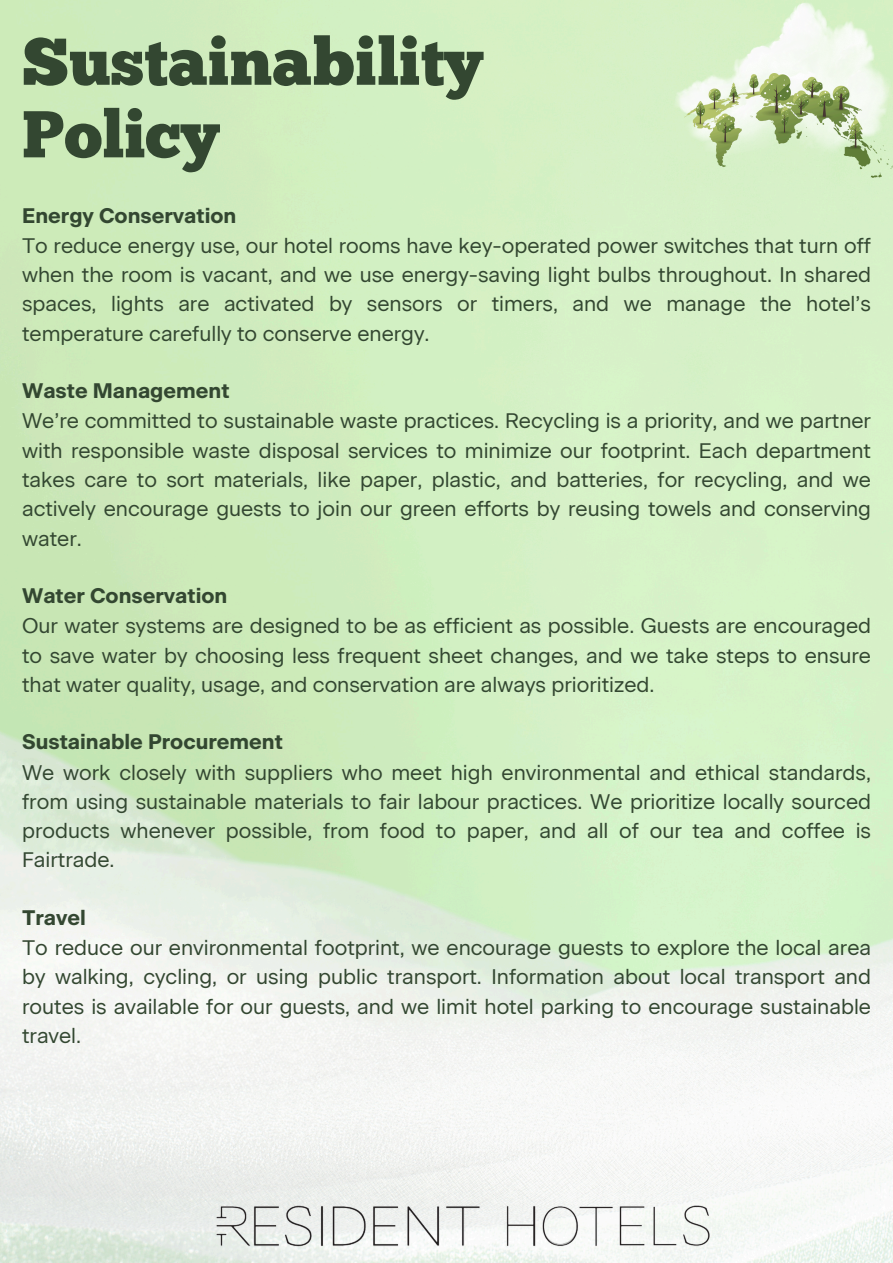
<style>
.page{position:relative;width:893px;height:1263px;background:#fff}
.page>*{position:absolute;margin:0;border:0;box-sizing:border-box;transform-origin:0 0}
.t1{font:66px/72.6px "Chunk Five";color:#334731}
.t2{font:21.08px/29.2px "Beausite Classic Web Clear";color:#334731;text-align:justify}
.t3{font:700 21.08px "Beausite Classic";color:#334731}
</style>
<div class="page">
<img style="left:0;top:0;width:893px;height:1263px">
<img style="left:672px;top:0;width:221px;height:160px">
<img style="left:684px;top:74px;width:209px;height:103px">
<img style="left:207px;top:1186px;width:511px;height:77px">
<p class="t1" style="left:22px;top:32px;width:462px">Sustainability<br>Policy</p>
<h1 class="t3" style="left:22px;top:206px;width:216px">Energy Conservation</h1>
<p class="t2" style="left:22px;top:231px;width:850px">To reduce energy use, our hotel rooms have key-operated power switches that turn off when the room is vacant, and we use energy-saving light bulbs throughout. In shared spaces, lights are activated by sensors or timers, and we manage the hotel’s temperature carefully to conserve energy.</p>
<p class="t3" style="left:22px;top:381px;width:209px">Waste Management</p>
<p class="t2" style="left:22px;top:406px;width:850px">We’re committed to sustainable waste practices. Recycling is a priority, and we partner with responsible waste disposal services to minimize our footprint. Each department takes care to sort materials, like paper, plastic, and batteries, for recycling, and we actively encourage guests to join our green efforts by reusing towels and conserving water.</p>
<p class="t3" style="left:22px;top:586px;width:207px">Water Conservation</p>
<p class="t2" style="left:22px;top:611px;width:850px">Our water systems are designed to be as efficient as possible. Guests are encouraged to save water by choosing less frequent sheet changes, and we take steps to ensure that water quality, usage, and conservation are always prioritized.</p>
<p class="t3" style="left:22px;top:732px;width:262px">Sustainable Procurement</p>
<p class="t2" style="left:22px;top:757px;width:850px">We work closely with suppliers who meet high environmental and ethical standards, from using sustainable materials to fair labour practices. We prioritize locally sourced products whenever possible, from food to paper, and all of our tea and coffee is Fairtrade.</p>
<p class="t3" style="left:22px;top:908px;width:65px">Travel</p>
<p class="t2" style="left:22px;top:933px;width:850px">To reduce our environmental footprint, we encourage guests to explore the local area by walking, cycling, or using public transport. Information about local transport and routes is available for our guests, and we limit hotel parking to encourage sustainable travel.</p>
</div>
